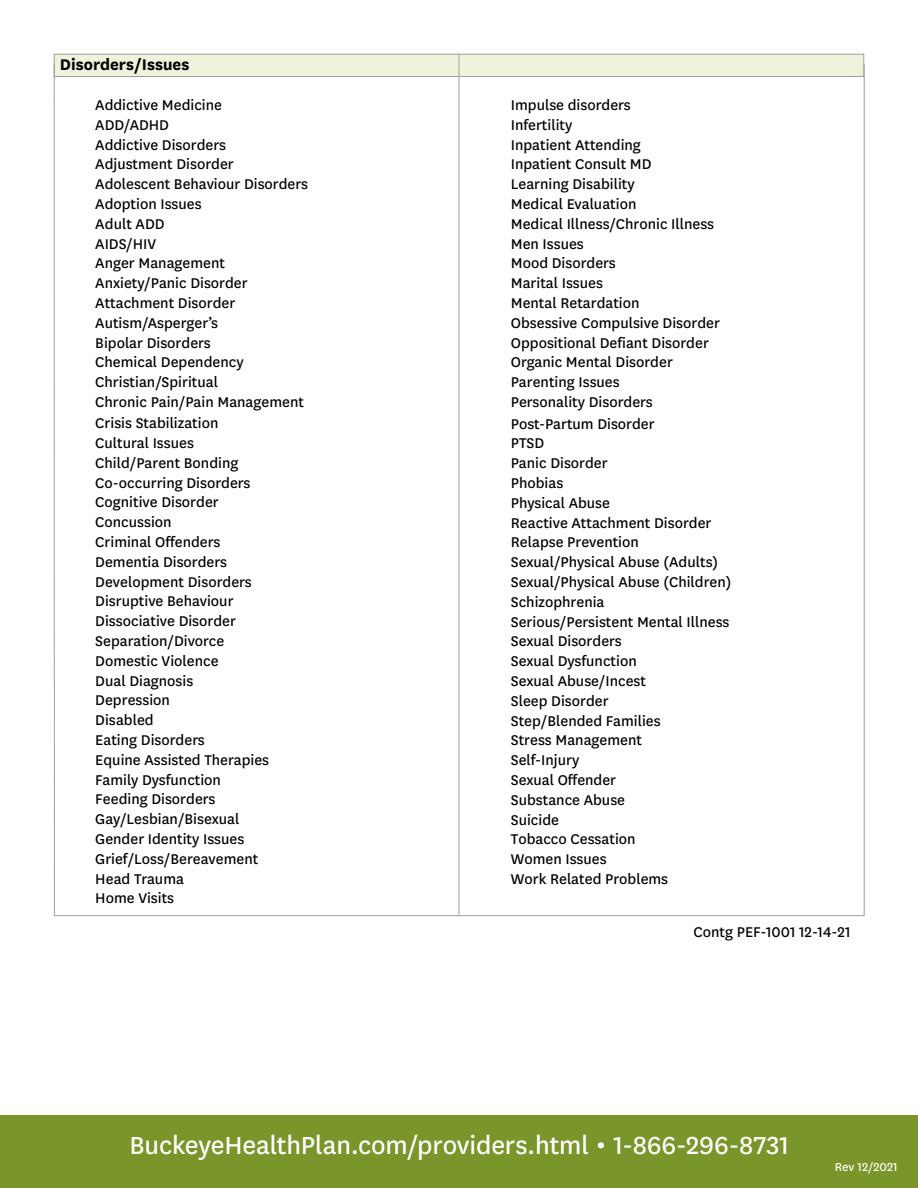
<style>
.page{position:relative;width:918px;height:1188px;background:#fff}
.page>*{position:absolute;margin:0;border:0;box-sizing:border-box;transform-origin:0 0}
.t1{font:28.8px "Centene Sans";letter-spacing:-.005em;color:#fff}
.t2{font:700 18px "Centene Sans";color:#000}
.t3{font:16.5px "Centene Sans";color:#000}
.t4{font:13.5px "Centene Sans";color:#fff}
.s1{font-size:35.7px}
</style>
<div class="page">
<div style="left:54px;top:54px;width:810px;height:23px;background:#eef4dc;border:1px solid #9d9fa4"></div>
<hr style="left:459px;top:54px;width:1px;height:861px;background:#9d9fa4">
<div style="left:0;top:1116px;width:918px;height:72px;background:#7a9529"></div>
<h3 class="t2" style="left:60px;top:54px;width:131px">Disorders/Issues</h3>
<p class="t3" style="left:95px;top:96px;width:128px">Addictive Medicine</p>
<p class="t3" style="left:95px;top:116px;width:75px">ADD/ADHD</p>
<p class="t3" style="left:95px;top:136px;width:132px">Addictive Disorders</p>
<p class="t3" style="left:95px;top:156px;width:140px">Adjustment Disorder</p>
<p class="t3" style="left:95px;top:176px;width:214px">Adolescent Behaviour Disorders</p>
<p class="t3" style="left:95px;top:195px;width:108px">Adoption Issues</p>
<p class="t3" style="left:95px;top:215px;width:71px">Adult ADD</p>
<p class="t3" style="left:95px;top:235px;width:62px">AIDS/HIV</p>
<p class="t3" style="left:95px;top:255px;width:131px">Anger Management</p>
<p class="t3" style="left:95px;top:275px;width:154px">Anxiety/Panic Disorder</p>
<p class="t3" style="left:95px;top:294px;width:141px">Attachment Disorder</p>
<p class="t3" style="left:95px;top:314px;width:124px">Autism/Asperger’s</p>
<p class="t3" style="left:95px;top:334px;width:117px">Bipolar Disorders</p>
<p class="t3" style="left:95px;top:354px;width:150px">Chemical Dependency</p>
<p class="t3" style="left:95px;top:374px;width:124px">Christian/Spiritual</p>
<p class="t3" style="left:95px;top:393px;width:210px">Chronic Pain/Pain Management</p>
<p class="t3" style="left:95px;top:414px;width:125px">Crisis Stabilization</p>
<p class="t3" style="left:95px;top:434px;width:100px">Cultural Issues</p>
<p class="t3" style="left:95px;top:454px;width:145px">Child/Parent Bonding</p>
<p class="t3" style="left:95px;top:474px;width:157px">Co-occurring Disorders</p>
<p class="t3" style="left:95px;top:494px;width:125px">Cognitive Disorder</p>
<p class="t3" style="left:95px;top:513px;width:78px">Concussion</p>
<p class="t3" style="left:95px;top:533px;width:127px">Criminal Offenders</p>
<p class="t3" style="left:95px;top:553px;width:133px">Dementia Disorders</p>
<p class="t3" style="left:95px;top:573px;width:158px">Development Disorders</p>
<p class="t3" style="left:95px;top:593px;width:140px">Disruptive Behaviour</p>
<p class="t3" style="left:95px;top:612px;width:142px">Dissociative Disorder</p>
<p class="t3" style="left:95px;top:632px;width:130px">Separation/Divorce</p>
<p class="t3" style="left:95px;top:652px;width:125px">Domestic Violence</p>
<p class="t3" style="left:95px;top:672px;width:100px">Dual Diagnosis</p>
<p class="t3" style="left:95px;top:692px;width:76px">Depression</p>
<p class="t3" style="left:95px;top:711px;width:60px">Disabled</p>
<p class="t3" style="left:95px;top:731px;width:111px">Eating Disorders</p>
<p class="t3" style="left:95px;top:751px;width:175px">Equine Assisted Therapies</p>
<p class="t3" style="left:95px;top:771px;width:127px">Family Dysfunction</p>
<p class="t3" style="left:95px;top:791px;width:122px">Feeding Disorders</p>
<p class="t3" style="left:95px;top:810px;width:146px">Gay/Lesbian/Bisexual</p>
<p class="t3" style="left:95px;top:830px;width:151px">Gender Identity Issues</p>
<p class="t3" style="left:95px;top:850px;width:165px">Grief/Loss/Bereavement</p>
<p class="t3" style="left:95px;top:870px;width:90px">Head Trauma</p>
<p class="t3" style="left:95px;top:890px;width:80px">Home Visits</p>
<p class="t3" style="left:511px;top:96px;width:121px">Impulse disorders</p>
<p class="t3" style="left:511px;top:116px;width:63px">Infertility</p>
<p class="t3" style="left:511px;top:136px;width:132px">Inpatient Attending</p>
<p class="t3" style="left:511px;top:156px;width:142px">Inpatient Consult MD</p>
<p class="t3" style="left:511px;top:176px;width:125px">Learning Disability</p>
<p class="t3" style="left:511px;top:195px;width:127px">Medical Evaluation</p>
<p class="t3" style="left:511px;top:215px;width:205px">Medical Illness/Chronic Illness</p>
<p class="t3" style="left:511px;top:235px;width:75px">Men Issues</p>
<p class="t3" style="left:511px;top:255px;width:107px">Mood Disorders</p>
<p class="t3" style="left:511px;top:275px;width:94px">Marital Issues</p>
<p class="t3" style="left:511px;top:294px;width:130px">Mental Retardation</p>
<p class="t3" style="left:511px;top:314px;width:211px">Obsessive Compulsive Disorder</p>
<p class="t3" style="left:511px;top:334px;width:200px">Oppositional Defiant Disorder</p>
<p class="t3" style="left:511px;top:354px;width:164px">Organic Mental Disorder</p>
<p class="t3" style="left:511px;top:374px;width:110px">Parenting Issues</p>
<p class="t3" style="left:511px;top:393px;width:143px">Personality Disorders</p>
<p class="t3" style="left:511px;top:415px;width:145px">Post-Partum Disorder</p>
<p class="t3" style="left:511px;top:435px;width:35px">PTSD</p>
<p class="t3" style="left:511px;top:454px;width:98px">Panic Disorder</p>
<p class="t3" style="left:511px;top:474px;width:54px">Phobias</p>
<p class="t3" style="left:511px;top:494px;width:101px">Physical Abuse</p>
<p class="t3" style="left:511px;top:514px;width:202px">Reactive Attachment Disorder</p>
<p class="t3" style="left:511px;top:534px;width:130px">Relapse Prevention</p>
<p class="t3" style="left:511px;top:553px;width:209px">Sexual/Physical Abuse (Adults)</p>
<p class="t3" style="left:511px;top:573px;width:222px">Sexual/Physical Abuse (Children)</p>
<p class="t3" style="left:511px;top:593px;width:95px">Schizophrenia</p>
<p class="t3" style="left:511px;top:613px;width:220px">Serious/Persistent Mental Illness</p>
<p class="t3" style="left:511px;top:633px;width:112px">Sexual Disorders</p>
<p class="t3" style="left:511px;top:652px;width:127px">Sexual Dysfunction</p>
<p class="t3" style="left:511px;top:672px;width:137px">Sexual Abuse/Incest</p>
<p class="t3" style="left:511px;top:692px;width:99px">Sleep Disorder</p>
<p class="t3" style="left:511px;top:712px;width:151px">Step/Blended Families</p>
<p class="t3" style="left:511px;top:732px;width:133px">Stress Management</p>
<p class="t3" style="left:511px;top:751px;width:70px">Self-Injury</p>
<p class="t3" style="left:511px;top:771px;width:107px">Sexual Offender</p>
<p class="t3" style="left:511px;top:791px;width:116px">Substance Abuse</p>
<p class="t3" style="left:511px;top:811px;width:50px">Suicide</p>
<p class="t3" style="left:511px;top:831px;width:126px">Tobacco Cessation</p>
<p class="t3" style="left:511px;top:850px;width:97px">Women Issues</p>
<p class="t3" style="left:511px;top:870px;width:159px">Work Related Problems</p>
<p class="t3" style="left:694px;top:923px;width:158px">Contg PEF-1001 12-14-21</p>
<p class="t1" style="left:130px;top:1130px;width:661px">BuckeyeHealthPlan.com/providers.html <span class="s1">•</span> 1-866-296-8731</p>
<p class="t4" style="left:835px;top:1160px;width:64px">Rev 12/2021</p>
</div>
